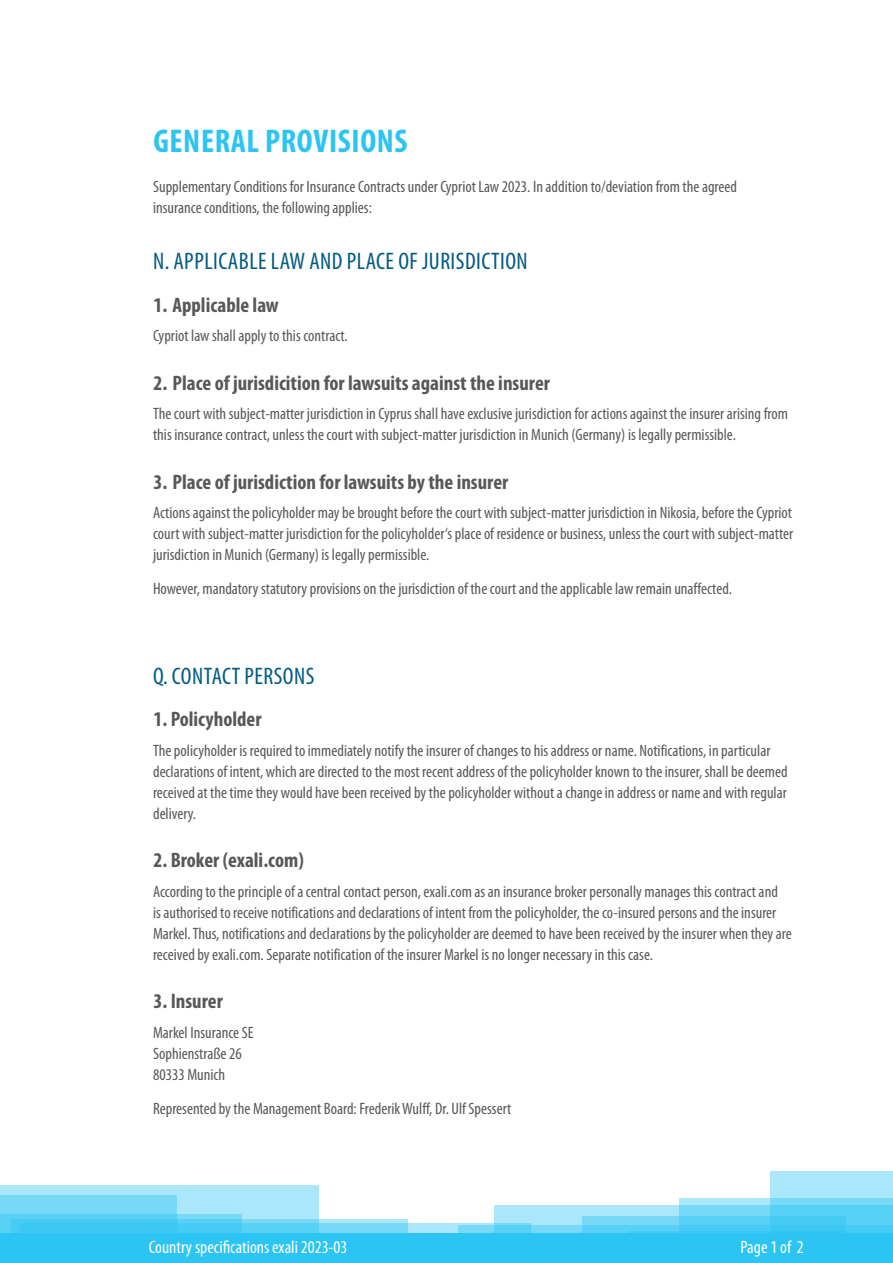
<style>
.page{position:relative;width:893px;height:1263px;background:#fff}
.page>*{position:absolute;margin:0;border:0;box-sizing:border-box;transform-origin:0 0}
.t1{font:700 condensed 33px "Myriad Pro";letter-spacing:.02em;color:#2bc4f3}
.t2{font:condensed 24px "Myriad Pro";letter-spacing:.02em;color:#005b7f}
.t3{font:700 condensed 21px "Myriad Pro";color:#57585a}
.t4{font:condensed 18px "Myriad Pro";color:#fff}
.t5{font:condensed 16.5px/21px "Myriad Pro";color:#57585a}
</style>
<div class="page">
<div style="left:770px;top:1171px;width:123px;height:92px;background:#abe7fa"></div>
<svg style="left:679px;top:1198px;width:214px;height:7px"></svg>
<svg style="left:494px;top:1205px;width:399px;height:20px;background:#87ddf7"></svg>
<svg style="left:531px;top:1225px;width:362px;height:8px"></svg>
<svg style="left:582px;top:1216px;width:264px;height:17px;background:#53cef4"></svg>
<div style="left:11px;top:1219px;width:397px;height:44px;background:#abe7fa"></div>
<svg style="left:319px;top:1223px;width:212px;height:10px;background:#81dbf7"></svg>
<svg style="left:0;top:1185px;width:319px;height:48px;background:#7ddaf7"></svg>
<div style="left:0;top:1233px;width:893px;height:30px;background:#2bc4f3"></div>
<h1 class="t1" style="left:153px;top:123px;width:256px">GENERAL PROVISIONS</h1>
<p class="t5" style="left:153px;top:176px;width:585px">Supplementary Conditions for Insurance Contracts under Cypriot Law 2023. In addition to/deviation from the agreed insurance conditions, the following applies:</p>
<h2 class="t2" style="left:153px;top:247px;width:376px">N. APPLICABLE LAW AND PLACE OF JURISDICTION</h2>
<p class="t3" style="left:153px;top:293px;width:127px">1. Applicable law</p>
<p class="t5" style="left:153px;top:325px;width:196px">Cypriot law shall apply to this contract.</p>
<p class="t3" style="left:153px;top:371px;width:398px">2. Place of jurisdicition for lawsuits against the insurer</p>
<p class="t5" style="left:153px;top:403px;width:636px">The court with subject-matter jurisdiction in Cyprus shall have exclusive jurisdiction for actions against the insurer arising from this insurance contract, unless the court with subject-matter jurisdiction in Munich (Germany) is legally permissible.</p>
<p class="t3" style="left:153px;top:470px;width:356px">3. Place of jurisdiction for lawsuits by the insurer</p>
<p class="t5" style="left:153px;top:502px;width:642px;text-align:justify">Actions against the policyholder may be brought before the court with subject-matter jurisdiction in Nikosia, before the Cypriot court with subject-matter jurisdiction for the policyholder‘s place of residence or business, unless the court with subject-matter jurisdiction in Munich (Germany) is legally permissible.</p>
<p class="t5" style="left:153px;top:578px;width:580px">However, mandatory statutory provisions on the jurisdiction of the court and the applicable law remain unaffected.</p>
<h2 class="t2" style="left:153px;top:661px;width:163px">Q. CONTACT PERSONS</h2>
<p class="t3" style="left:153px;top:707px;width:110px">1. Policyholder</p>
<p class="t5" style="left:153px;top:739px;width:636px">The policyholder is required to immediately notify the insurer of changes to his address or name. Notifications, in particular declarations of intent, which are directed to the most recent address of the policyholder known to the insurer, shall be deemed received at the time they would have been received by the policyholder without a change in address or name and with regular delivery.</p>
<p class="t3" style="left:153px;top:849px;width:152px">2. Broker (exali.com)</p>
<p class="t5" style="left:153px;top:881px;width:640px">According to the principle of a central contact person, exali.com as an insurance broker personally manages this contract and<br>is authorised to receive notifications and declarations of intent from the policyholder, the co-insured persons and the insurer Markel. Thus, notifications and declarations by the policyholder are deemed to have been received by the insurer when they are received by exali.com. Separate notification of the insurer Markel is no longer necessary in this case.</p>
<p class="t3" style="left:153px;top:990px;width:71px">3. Insurer</p>
<p class="t5" style="left:153px;top:1022px;width:102px">Markel Insurance SE<br>Sophienstraße 26<br>80333 Munich</p>
<p class="t5" style="left:153px;top:1097px;width:360px">Represented by the Management Board: Frederik Wulff, Dr. Ulf Spessert</p>
<p class="t4" style="left:149px;top:1236px;width:200px">Country specifications exali 2023-03</p>
<p class="t4" style="left:740px;top:1236px;width:65px">Page 1 of 2</p>
</div>
